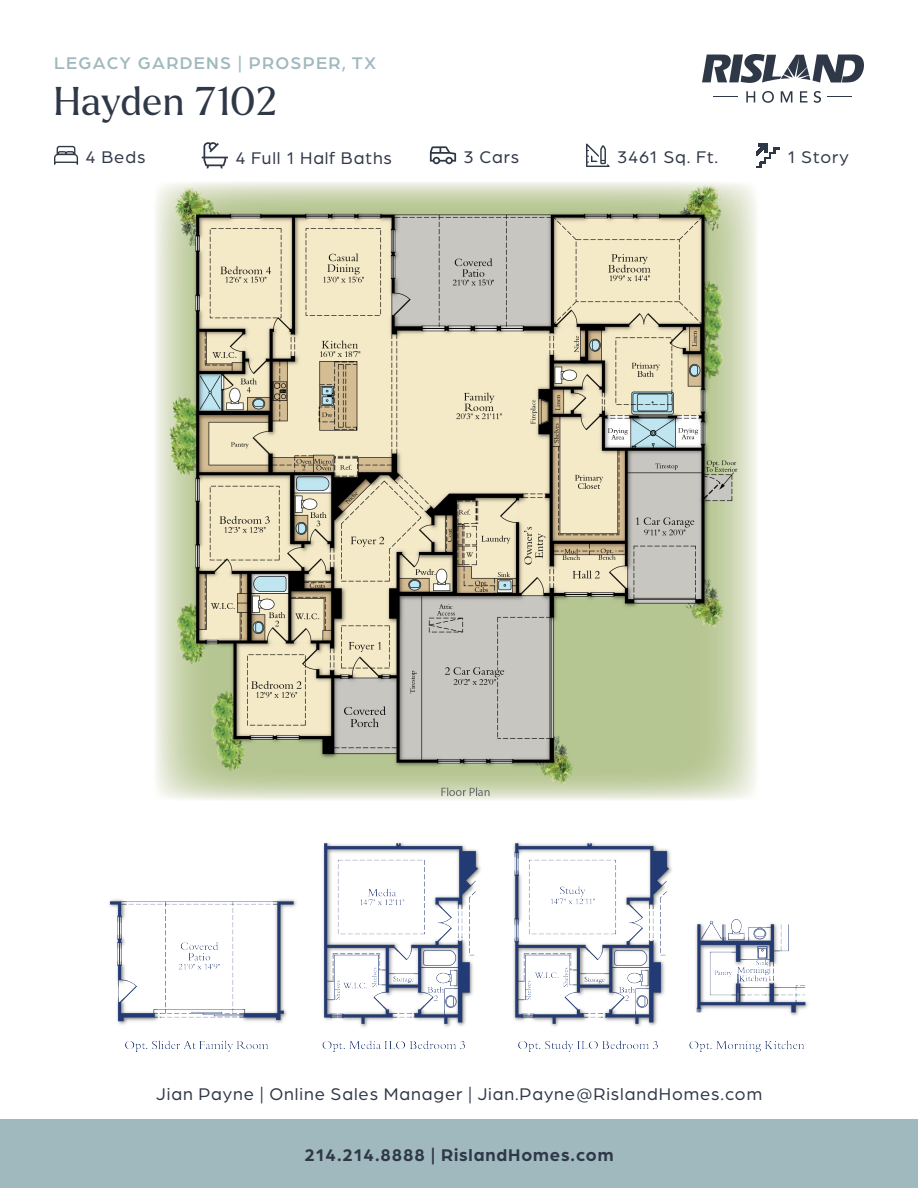
<style>
.page{position:relative;width:918px;height:1188px;background:#fff}
.page>*{position:absolute;margin:0;border:0;box-sizing:border-box;transform-origin:0 0}
.t1{font:39px "Larken";letter-spacing:.025em;color:#2f3847}
.t2{font:18px "Arboria";letter-spacing:.05em;color:#2f3847}
.t3{font:700 18px "Arboria";letter-spacing:.05em;color:#2f3847}
.t4{font:500 18px "Arboria";letter-spacing:.075em;color:#a0b9bf}
</style>
<div class="page">
<svg style="left:702px;top:54px;width:162px;height:29px"></svg>
<svg style="left:713px;top:96px;width:25px;height:1px"></svg>
<svg style="left:827px;top:96px;width:25px;height:1px"></svg>
<svg style="left:746px;top:91px;width:9px;height:12px"></svg>
<svg style="left:762px;top:91px;width:12px;height:12px"></svg>
<svg style="left:781px;top:91px;width:11px;height:12px"></svg>
<svg style="left:800px;top:91px;width:8px;height:12px"></svg>
<svg style="left:814px;top:91px;width:7px;height:12px"></svg>
<div style="left:0;top:1119px;width:918px;height:69px;background:#a0b9bf"></div>
<svg style="left:54px;top:146px;width:24px;height:19px"></svg>
<svg style="left:202px;top:142px;width:26px;height:26px"></svg>
<svg style="left:430px;top:146px;width:26px;height:18px"></svg>
<svg style="left:586px;top:144px;width:24px;height:23px"></svg>
<img style="left:756px;top:143px;width:24px;height:24px">
<img style="left:109px;top:182px;width:699px;height:870px">
<p class="t4" style="left:54px;top:51px;width:323px">LEGACY GARDENS | PROSPER, TX</p>
<p class="t1" style="left:54px;top:76px;width:224px">Hayden 7102</p>
<p class="t2" style="left:85px;top:145px;width:62px">4 Beds</p>
<p class="t2" style="left:235px;top:146px;width:158px">4 Full 1 Half Baths</p>
<p class="t2" style="left:464px;top:145px;width:57px">3 Cars</p>
<p class="t2" style="left:617px;top:145px;width:103px">3461 Sq. Ft.</p>
<p class="t2" style="left:788px;top:145px;width:63px">1 Story</p>
<p class="t2" style="left:156px;top:1082px;width:608px">Jian Payne | Online Sales Manager | Jian.Payne@RislandHomes.com</p>
<p class="t3" style="left:305px;top:1143px;width:310px">214.214.8888 | RislandHomes.com</p>
</div>
